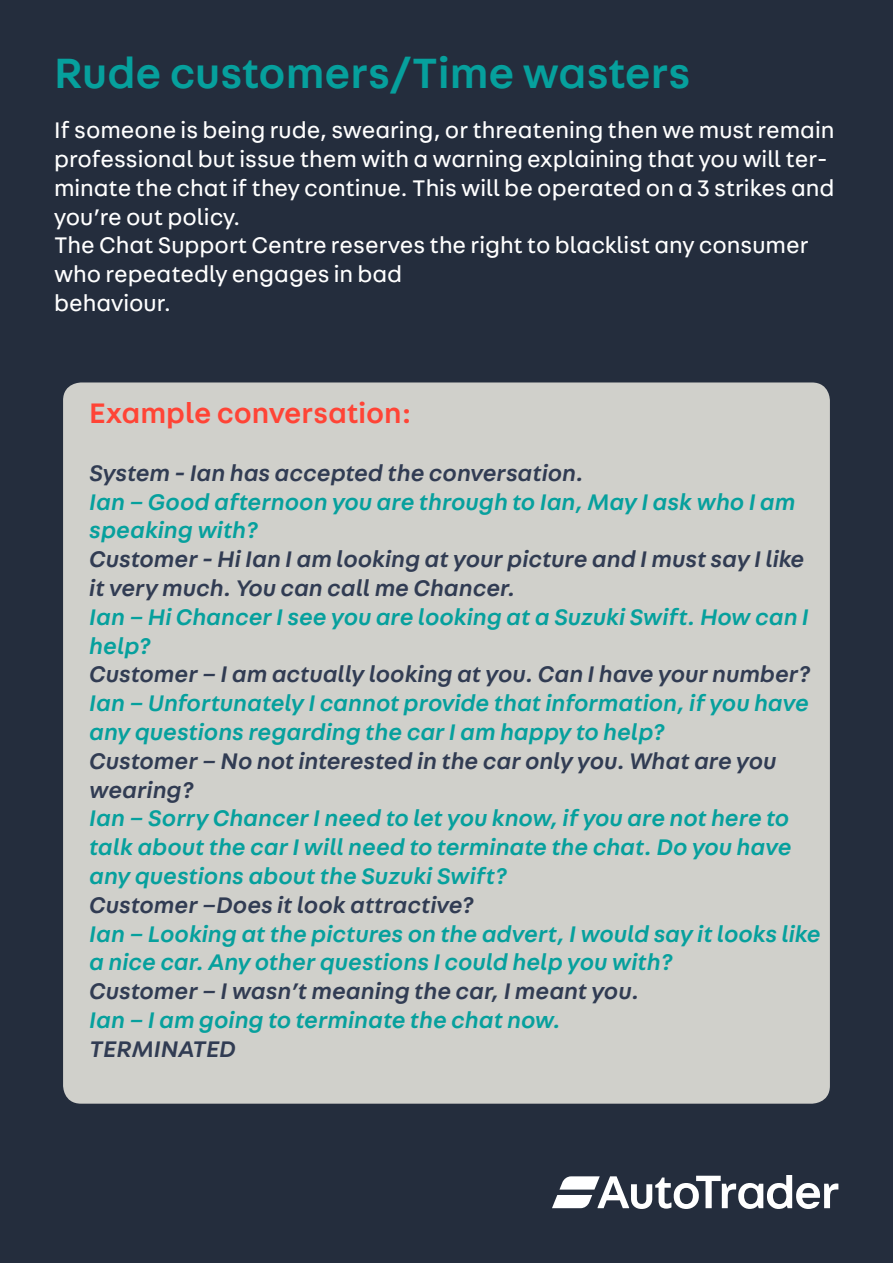
<style>
.page{position:relative;width:893px;height:1263px;background:#242d3d}
.page>*{position:absolute;margin:0;border:0;box-sizing:border-box;transform-origin:0 0}
.t1{font:500 45px "AT Fabriga";color:#06a09d}
.t2{font:500 30px "AT Fabriga";color:#ff4436}
.t3{font:italic 500 24px/28.8px "AT Fabriga";color:#06a09d}
.t4{font:italic 500 24px/28.8px "AT Fabriga";color:#313c53}
.t5{font:24px/28.8px "AT Fabriga";color:#fff}
</style>
<div class="page">
<svg style="left:552px;top:1175px;width:286px;height:34px"></svg>
<div style="left:63px;top:382px;width:767px;height:722px;background:#d0d0cb;border-radius:18px"></div>
<p class="t1" style="left:54px;top:42px;width:638px">Rude customers/Time wasters</p>
<p class="t5" style="left:54px;top:115px;width:782px">If someone is being rude, swearing, or threatening then we must remain professional but issue them with a warning explaining that you will ter&shy;minate the chat if they continue. This will be operated on a 3 strikes and you’re out policy.</p>
<p class="t5" style="left:54px;top:230px;width:756px">The Chat Support Centre reserves the right to blacklist any consumer who repeatedly engages in bad</p>
<p class="t5" style="left:54px;top:288px;width:119px">behaviour.</p>
<p class="t2" style="left:89px;top:393px;width:324px">Example conversation:</p>
<p class="t4" style="left:89px;top:457px;width:496px">System - Ian has accepted the conversation.</p>
<p class="t3" style="left:89px;top:486px;width:708px">Ian – Good afternoon you are through to Ian, May I ask who I am speaking with?</p>
<p class="t4" style="left:89px;top:544px;width:717px">Customer - Hi Ian I am looking at your picture and I must say I like it very much. You can call me Chancer.</p>
<p class="t3" style="left:89px;top:601px;width:721px">Ian – Hi Chancer I see you are looking at a Suzuki Swift. How can I help?</p>
<p class="t4" style="left:89px;top:659px;width:722px">Customer – I am actually looking at you. Can I have your number?</p>
<p class="t3" style="left:89px;top:688px;width:721px">Ian – Unfortunately I cannot provide that information, if you have any questions regarding the car I am happy to help?</p>
<p class="t4" style="left:89px;top:745px;width:689px">Customer – No not interested in the car only you. What are you wearing?</p>
<p class="t3" style="left:89px;top:803px;width:704px;text-align:justify">Ian – Sorry Chancer I need to let you know, if you are not here to talk about the car I will need to terminate the chat. Do you have any questions about the Suzuki Swift?</p>
<p class="t4" style="left:89px;top:889px;width:386px">Customer –Does it look attractive?</p>
<p class="t3" style="left:89px;top:918px;width:733px">Ian – Looking at the pictures on the advert, I would say it looks like a nice car. Any other questions I could help you with?</p>
<p class="t4" style="left:89px;top:976px;width:552px">Customer – I wasn’t meaning the car, I meant you.</p>
<p class="t3" style="left:89px;top:1004px;width:473px">Ian – I am going to terminate the chat now.</p>
<p class="t4" style="left:89px;top:1033px;width:148px">TERMINATED</p>
</div>
